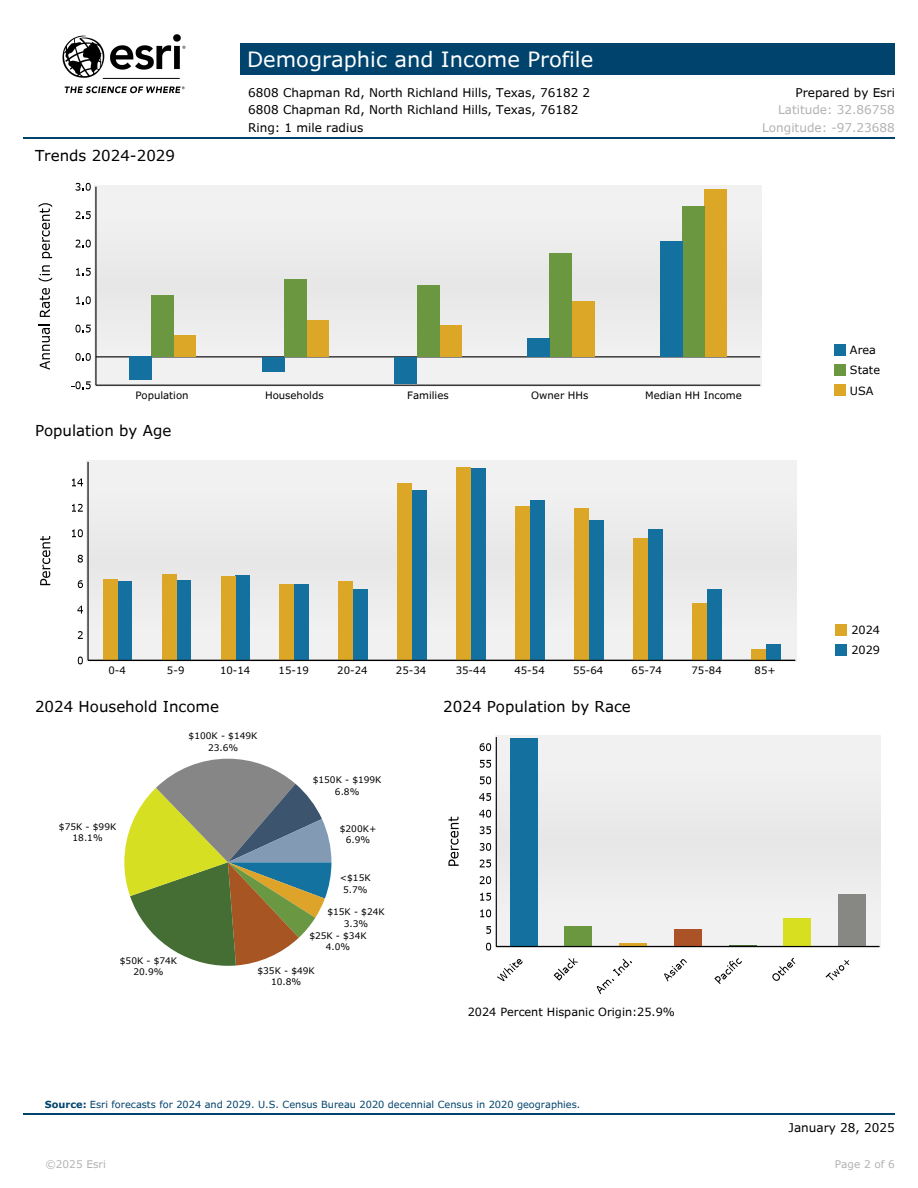
<style>
.page{position:relative;width:918px;height:1188px;background:#fff}
.page>*{position:absolute;margin:0;border:0;box-sizing:border-box;transform-origin:0 0}
.t1{font:21px "Verdana Pro";color:#fff}
.t2{font:15px "Verdana Pro";color:#000}
.t3{font:12px "Verdana Pro";color:#000}
.t4{font:12px "Verdana Pro";color:#b4b1b1}
.t5{font:11.25px/20.2px "Verdana Pro";color:#000}
.t6{font:10.5px "Verdana Pro";color:#b4b1b1}
.t7{font:10.2px "Verdana Pro";color:#000}
.t8{font:9.75px "Verdana Pro";color:#00436d}
.t9{font:9px/11.2px "Verdana Pro";color:#000;text-align:center}
.s1{font-weight:700}
</style>
<div class="page">
<div style="left:240px;top:43px;width:655px;height:32px;background:#00436d"></div>
<img style="left:62px;top:34px;width:124px;height:60px">
<hr style="left:24px;top:138px;width:871px;height:1px;background:#00436d">
<div style="left:95px;top:186px;width:666px;height:200px;background:#eeeeef"></div>
<hr style="left:96px;top:356px;width:664px;height:1px;background:#000">
<div style="left:173px;top:335px;width:23px;height:22px;background:#dca626"></div>
<div style="left:306px;top:321px;width:22px;height:36px;background:#dca626"></div>
<div style="left:439px;top:325px;width:22px;height:32px;background:#dca626"></div>
<div style="left:572px;top:302px;width:22px;height:55px;background:#dca626"></div>
<div style="left:705px;top:190px;width:22px;height:167px;background:#dca626"></div>
<div style="left:151px;top:295px;width:22px;height:62px;background:#6a9740"></div>
<div style="left:284px;top:280px;width:22px;height:77px;background:#6a9740"></div>
<div style="left:417px;top:285px;width:22px;height:72px;background:#6a9740"></div>
<div style="left:550px;top:254px;width:22px;height:103px;background:#6a9740"></div>
<div style="left:683px;top:207px;width:22px;height:150px;background:#6a9740"></div>
<div style="left:129px;top:357px;width:22px;height:23px;background:#14719f"></div>
<div style="left:262px;top:357px;width:22px;height:15px;background:#14719f"></div>
<div style="left:395px;top:357px;width:22px;height:26px;background:#14719f"></div>
<div style="left:528px;top:338px;width:22px;height:19px;background:#14719f"></div>
<div style="left:661px;top:242px;width:22px;height:115px;background:#14719f"></div>
<hr style="left:96px;top:385px;width:664px;height:1px;background:#000">
<hr style="left:95px;top:187px;width:2px;height:198px;background:#000">
<svg style="left:39px;top:324px;width:11px;height:46px"></svg>
<svg style="left:40px;top:288px;width:10px;height:29px"></svg>
<svg style="left:39px;top:265px;width:13px;height:16px"></svg>
<svg style="left:39px;top:203px;width:13px;height:55px"></svg>
<svg style="left:71px;top:381px;width:20px;height:8px"></svg>
<svg style="left:76px;top:353px;width:15px;height:8px"></svg>
<svg style="left:76px;top:325px;width:15px;height:8px"></svg>
<svg style="left:76px;top:296px;width:15px;height:8px"></svg>
<svg style="left:76px;top:268px;width:15px;height:8px"></svg>
<svg style="left:76px;top:240px;width:15px;height:7px"></svg>
<svg style="left:76px;top:211px;width:15px;height:8px"></svg>
<svg style="left:76px;top:183px;width:15px;height:8px"></svg>
<div style="left:834px;top:344px;width:11px;height:11px;background:#14719f"></div>
<div style="left:834px;top:364px;width:11px;height:11px;background:#6a9740"></div>
<div style="left:834px;top:385px;width:11px;height:11px;background:#dca626"></div>
<div style="left:87px;top:461px;width:709px;height:201px;background:#eeeeef"></div>
<div style="left:117px;top:582px;width:15px;height:78px;background:#14719f"></div>
<div style="left:176px;top:580px;width:15px;height:80px;background:#14719f"></div>
<div style="left:235px;top:575px;width:15px;height:85px;background:#14719f"></div>
<div style="left:294px;top:584px;width:15px;height:76px;background:#14719f"></div>
<div style="left:353px;top:589px;width:15px;height:71px;background:#14719f"></div>
<div style="left:412px;top:490px;width:15px;height:170px;background:#14719f"></div>
<div style="left:471px;top:468px;width:15px;height:192px;background:#14719f"></div>
<div style="left:530px;top:500px;width:15px;height:160px;background:#14719f"></div>
<div style="left:589px;top:520px;width:15px;height:140px;background:#14719f"></div>
<div style="left:648px;top:529px;width:15px;height:131px;background:#14719f"></div>
<div style="left:707px;top:589px;width:15px;height:71px;background:#14719f"></div>
<div style="left:766px;top:644px;width:14px;height:16px;background:#14719f"></div>
<div style="left:103px;top:579px;width:14px;height:81px;background:#dca626"></div>
<div style="left:162px;top:574px;width:14px;height:86px;background:#dca626"></div>
<div style="left:221px;top:576px;width:14px;height:84px;background:#dca626"></div>
<div style="left:280px;top:584px;width:14px;height:76px;background:#dca626"></div>
<div style="left:339px;top:582px;width:14px;height:78px;background:#dca626"></div>
<div style="left:397px;top:484px;width:15px;height:176px;background:#dca626"></div>
<div style="left:456px;top:467px;width:15px;height:193px;background:#dca626"></div>
<div style="left:515px;top:506px;width:15px;height:154px;background:#dca626"></div>
<div style="left:574px;top:508px;width:15px;height:152px;background:#dca626"></div>
<div style="left:633px;top:538px;width:15px;height:122px;background:#dca626"></div>
<div style="left:692px;top:603px;width:15px;height:57px;background:#dca626"></div>
<div style="left:751px;top:649px;width:15px;height:11px;background:#dca626"></div>
<hr style="left:88px;top:660px;width:707px;height:1px;background:#000">
<hr style="left:87px;top:462px;width:2px;height:198px;background:#000">
<svg style="left:40px;top:536px;width:10px;height:49px"></svg>
<svg style="left:78px;top:657px;width:5px;height:7px"></svg>
<svg style="left:78px;top:631px;width:5px;height:8px"></svg>
<svg style="left:77px;top:606px;width:6px;height:8px"></svg>
<svg style="left:78px;top:580px;width:5px;height:8px"></svg>
<svg style="left:78px;top:555px;width:5px;height:8px"></svg>
<svg style="left:72px;top:529px;width:11px;height:8px"></svg>
<svg style="left:72px;top:504px;width:11px;height:8px"></svg>
<svg style="left:72px;top:478px;width:11px;height:8px"></svg>
<div style="left:836px;top:624px;width:11px;height:11px;background:#dca626"></div>
<div style="left:836px;top:644px;width:11px;height:12px;background:#14719f"></div>
<svg style="left:124px;top:759px;width:207px;height:207px"></svg>
<div style="left:495px;top:736px;width:385px;height:212px;background:#ededee"></div>
<div style="left:510px;top:738px;width:27px;height:209px;background:#14719f"></div>
<div style="left:565px;top:926px;width:27px;height:21px;background:#6a9740"></div>
<svg style="left:619px;top:943px;width:28px;height:3px"></svg>
<div style="left:674px;top:929px;width:27px;height:18px;background:#ab5326"></div>
<hr style="left:729px;top:945px;width:27px;height:2px;background:#486d33">
<div style="left:784px;top:918px;width:27px;height:29px;background:#d7df20"></div>
<div style="left:838px;top:894px;width:28px;height:53px;background:#878884"></div>
<hr style="left:496px;top:946px;width:383px;height:1px;background:#000">
<svg style="left:497px;top:959px;width:26px;height:23px"></svg>
<svg style="left:554px;top:958px;width:24px;height:23px"></svg>
<svg style="left:596px;top:959px;width:36px;height:35px"></svg>
<svg style="left:664px;top:959px;width:23px;height:23px"></svg>
<svg style="left:714px;top:958px;width:28px;height:26px"></svg>
<svg style="left:772px;top:958px;width:24px;height:23px"></svg>
<svg style="left:826px;top:960px;width:24px;height:21px"></svg>
<hr style="left:496px;top:737px;width:1px;height:210px;background:#000">
<svg style="left:448px;top:817px;width:11px;height:49px"></svg>
<svg style="left:486px;top:943px;width:5px;height:8px"></svg>
<svg style="left:486px;top:926px;width:5px;height:8px"></svg>
<svg style="left:480px;top:909px;width:11px;height:8px"></svg>
<svg style="left:480px;top:893px;width:11px;height:8px"></svg>
<svg style="left:480px;top:876px;width:11px;height:8px"></svg>
<svg style="left:480px;top:860px;width:11px;height:7px"></svg>
<svg style="left:480px;top:843px;width:11px;height:8px"></svg>
<svg style="left:480px;top:826px;width:11px;height:8px"></svg>
<svg style="left:479px;top:810px;width:12px;height:8px"></svg>
<svg style="left:479px;top:793px;width:12px;height:8px"></svg>
<svg style="left:480px;top:776px;width:11px;height:8px"></svg>
<svg style="left:480px;top:760px;width:11px;height:8px"></svg>
<svg style="left:480px;top:743px;width:11px;height:8px"></svg>
<hr style="left:24px;top:1113px;width:871px;height:2px;background:#00436d">
<p class="t2" style="left:35px;top:146px;width:141px">Trends 2024-2029</p>
<h1 class="t1" style="left:247px;top:46px;width:348px">Demographic and Income Profile</h1>
<p class="t3" style="left:248px;top:85px;width:344px">6808 Chapman Rd, North Richland Hills, Texas, 76182 2</p>
<p class="t3" style="left:796px;top:85px;width:101px">Prepared by Esri</p>
<p class="t3" style="left:248px;top:102px;width:332px">6808 Chapman Rd, North Richland Hills, Texas, 76182</p>
<p class="t4" style="left:778px;top:102px;width:118px">Latitude: 32.86758</p>
<p class="t3" style="left:248px;top:119px;width:117px">Ring: 1 mile radius</p>
<p class="t4" style="left:762px;top:119px;width:134px">Longitude: -97.23688</p>
<p class="t7" style="left:135px;top:388px;width:55px">Population</p>
<p class="t7" style="left:265px;top:388px;width:60px">Households</p>
<p class="t7" style="left:407px;top:388px;width:43px">Families</p>
<p class="t7" style="left:531px;top:388px;width:59px">Owner HHs</p>
<p class="t7" style="left:645px;top:388px;width:98px">Median HH Income</p>
<p class="t2" style="left:35px;top:421px;width:138px">Population by Age</p>
<p class="t5" style="left:850px;top:339px;width:32px">Area<br>State<br>USA</p>
<p class="t7" style="left:108px;top:664px;width:19px">0-4</p>
<p class="t7" style="left:167px;top:664px;width:19px">5-9</p>
<p class="t7" style="left:220px;top:664px;width:32px">10-14</p>
<p class="t7" style="left:279px;top:664px;width:32px">15-19</p>
<p class="t7" style="left:337px;top:664px;width:32px">20-24</p>
<p class="t7" style="left:396px;top:664px;width:32px">25-34</p>
<p class="t7" style="left:456px;top:664px;width:32px">35-44</p>
<p class="t7" style="left:514px;top:664px;width:32px">45-54</p>
<p class="t7" style="left:573px;top:664px;width:32px">55-64</p>
<p class="t7" style="left:632px;top:664px;width:32px">65-74</p>
<p class="t7" style="left:691px;top:664px;width:32px">75-84</p>
<p class="t7" style="left:755px;top:664px;width:23px">85+</p>
<p class="t2" style="left:35px;top:696px;width:186px">2024 Household Income</p>
<p class="t9" style="left:59px;top:820px;width:59px">$75K - $99K<br>18.1%</p>
<p class="t9" style="left:189px;top:730px;width:70px">$100K - $149K<br>23.6%</p>
<p class="t9" style="left:313px;top:774px;width:70px">$150K - $199K<br>6.8%</p>
<p class="t9" style="left:340px;top:823px;width:38px">$200K+<br>6.9%</p>
<p class="t9" style="left:120px;top:955px;width:59px">$50K - $74K<br>20.9%</p>
<p class="t9" style="left:340px;top:872px;width:32px">&lt;$15K<br>5.7%</p>
<p class="t9" style="left:327px;top:906px;width:59px">$15K - $24K<br>3.3%</p>
<p class="t9" style="left:309px;top:930px;width:59px">$25K - $34K<br>4.0%</p>
<p class="t9" style="left:257px;top:965px;width:59px">$35K - $49K<br>10.8%</p>
<p class="t2" style="left:443px;top:696px;width:189px">2024 Population by Race</p>
<p class="t5" style="left:468px;top:1001px;width:209px">2024 Percent Hispanic Origin:25.9%</p>
<p class="t5" style="left:851px;top:620px;width:30px">2024<br>2029</p>
<p class="t8" style="left:45px;top:1098px;width:537px"><span class="s1">Source:</span> Esri forecasts for 2024 and 2029. U.S. Census Bureau 2020 decennial Census in 2020 geographies.</p>
<p class="t3" style="left:789px;top:1120px;width:108px">January 28, 2025</p>
<p class="t6" style="left:45px;top:1158px;width:62px">©2025 Esri</p>
<p class="t6" style="left:835px;top:1158px;width:62px">Page 2 of 6</p>
</div>
